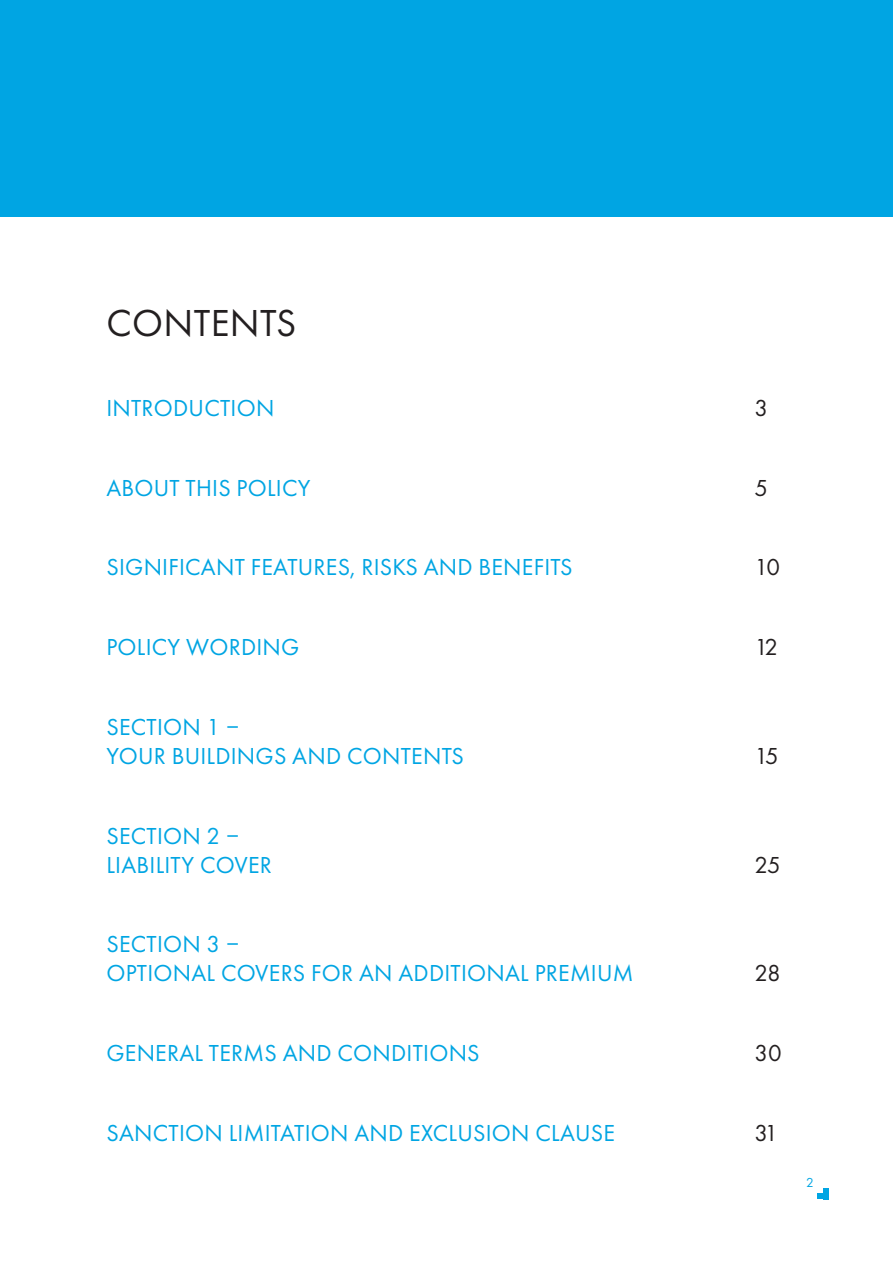
<style>
.page{position:relative;width:893px;height:1263px;background:#fff}
.page>*{position:absolute;margin:0;border:0;box-sizing:border-box;transform-origin:0 0}
.t1{font:39px "Futura PT";letter-spacing:.01em;color:#231f20}
.t2{font:24px/28.8px "Futura PT";letter-spacing:.01em;color:#00a5e3}
.t3{font:24px "Futura PT";letter-spacing:-.065em;color:#231f20}
.t4{font:13.5px "Futura PT";color:#00a5e3}
</style>
<div class="page">
<div style="left:824px;top:1188px;width:5px;height:11px;background:#00a5e3"></div>
<div style="left:817px;top:1193px;width:12px;height:6px;background:#00a5e3"></div>
<div style="left:0;top:0;width:893px;height:217px;background:#00a5e3"></div>
<p class="t1" style="left:106px;top:300px;width:191px">CONTENTS</p>
<p class="t2" style="left:106px;top:393px;width:170px">INTRODUCTION</p>
<p class="t3" style="left:754px;top:393px;width:15px">3</p>
<p class="t2" style="left:106px;top:473px;width:206px">ABOUT THIS POLICY</p>
<p class="t3" style="left:754px;top:473px;width:15px">5</p>
<p class="t2" style="left:106px;top:553px;width:468px">SIGNIFICANT FEATURES, RISKS AND BENEFITS</p>
<p class="t3" style="left:754px;top:553px;width:27px">10</p>
<p class="t2" style="left:106px;top:633px;width:194px">POLICY WORDING</p>
<p class="t3" style="left:754px;top:633px;width:25px">12</p>
<p class="t2" style="left:106px;top:713px;width:359px">SECTION 1 –<br>YOUR BUILDINGS AND CONTENTS</p>
<p class="t2" style="left:106px;top:821px;width:167px">SECTION 2 –<br>LIABILITY COVER</p>
<p class="t2" style="left:106px;top:930px;width:529px">SECTION 3 –<br>OPTIONAL COVERS FOR AN ADDITIONAL PREMIUM</p>
<p class="t3" style="left:754px;top:742px;width:26px">15</p>
<p class="t3" style="left:754px;top:850px;width:28px">25</p>
<p class="t3" style="left:754px;top:959px;width:28px">28</p>
<p class="t2" style="left:106px;top:1038px;width:375px">GENERAL TERMS AND CONDITIONS</p>
<p class="t3" style="left:754px;top:1039px;width:29px">30</p>
<p class="t2" style="left:106px;top:1118px;width:510px">SANCTION LIMITATION AND EXCLUSION CLAUSE</p>
<p class="t3" style="left:754px;top:1118px;width:25px">31</p>
<p class="t4" style="left:806px;top:1174px;width:9px">2</p>
</div>
